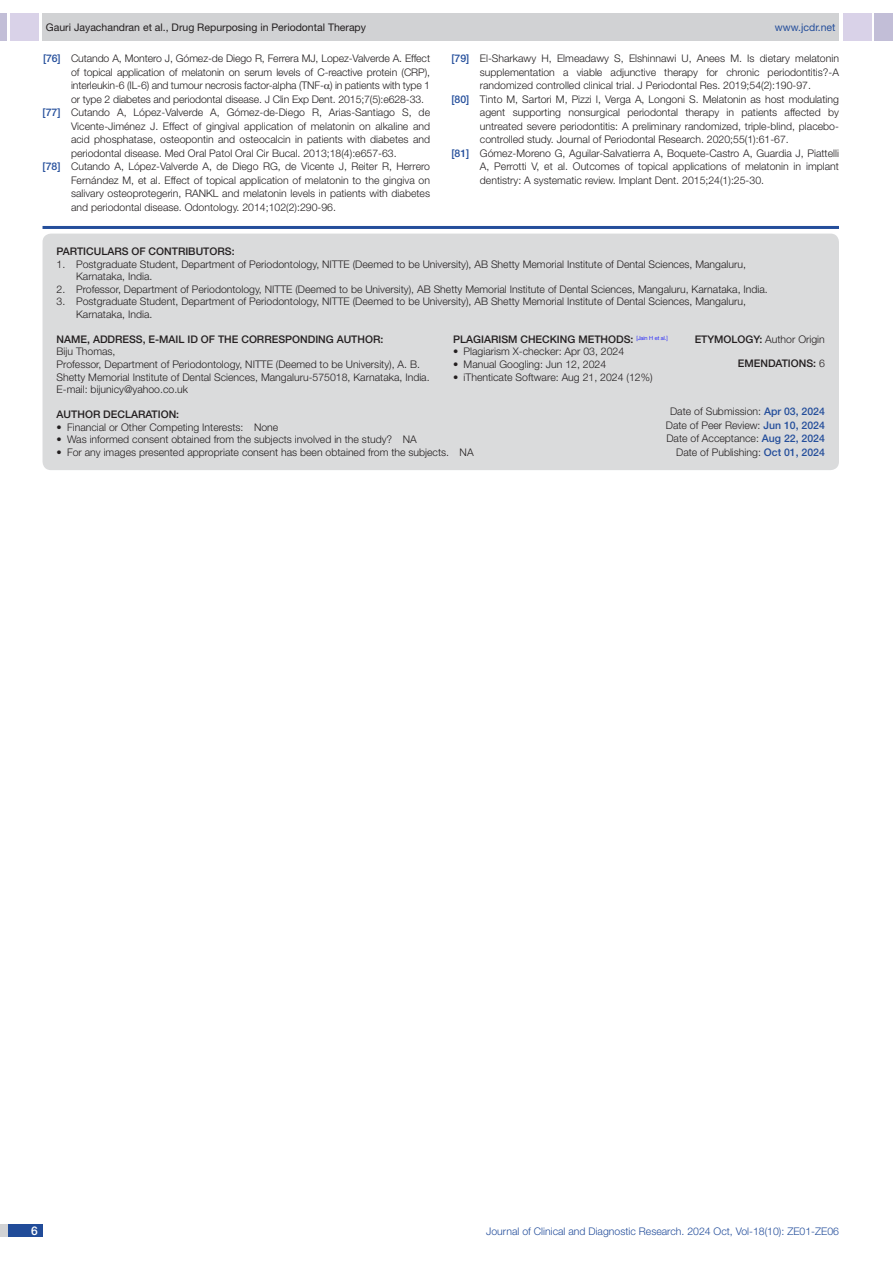
<style>
.page{position:relative;width:893px;height:1263px;background:#fff}
.page>*{position:absolute;margin:0;border:0;box-sizing:border-box;transform-origin:0 0}
.t1{font:500 12px "Helvetica Neue";color:#fff}
.Partic_Contri_Txt{font:300 10.5px/12.6px "Helvetica Neue";color:#231f20}
.Partic_Contri_Head{font:500 10.5px "Helvetica Neue";color:#231f20}
.tb_txt{font:300 10.5px "Helvetica Neue";color:#231f20}
.t2{font:300 10.5px "Helvetica Neue";color:#244e9b}
.t3{font:10.5px "Helvetica Neue";color:#231f20}
.Partic_Contri_Head-2{font:300 10.5px "Helvetica Neue";color:#231f20}
.t4{font:10.5px "Helvetica Neue";color:#244e9b}
.s1{font-weight:500;color:#244e9b}
.s2{font-weight:500}
.s3{font-weight:300}
</style>
<div class="page">
<div style="left:0;top:13px;width:7px;height:28px;background:#c2bed7"></div>
<div style="left:10px;top:13px;width:29px;height:28px;background:#d9d2e8"></div>
<div style="left:43px;top:13px;width:796px;height:28px;background:#d1d2d4"></div>
<div style="left:875px;top:13px;width:18px;height:28px;background:#c2bed7"></div>
<div style="left:843px;top:13px;width:29px;height:28px;background:#d9d2e8"></div>
<div style="left:0;top:1224px;width:43px;height:13px;background:#d1d2d4"></div>
<div style="left:8px;top:1224px;width:35px;height:13px;background:#214c99"></div>
<hr style="left:43px;top:226px;width:796px;height:3px;background:#244e9b">
<div style="left:43px;top:234px;width:796px;height:236px;background:#dadbdc;border-radius:9px"></div>
<p class="t3" style="left:46px;top:21px;width:322px">Gauri Jayachandran et al., Drug Repurposing in Periodontal Therapy</p>
<p class="t4" style="left:775px;top:21px;width:62px">www.jcdr.net</p>
<p class="Partic_Contri_Txt" style="left:43px;top:52px;width:389px"><span class="s1">[76]</span> Cutando A, Montero J, Gómez-de Diego R, Ferrera MJ, Lopez-Valverde A. Effect</p>
<p class="Partic_Contri_Txt" style="left:71px;top:66px;width:361px">of topical application of melatonin on serum levels of C-reactive protein (CRP),</p>
<p class="Partic_Contri_Txt" style="left:71px;top:79px;width:361px">interleukin-6 (IL-6) and tumour necrosis factor-alpha (TNF- ) in patients with type 1</p>
<p class="Partic_Contri_Txt" style="left:71px;top:93px;width:355px">or type 2 diabetes and periodontal disease. J Clin Exp Dent. 2015;7(5):e628-33.</p>
<p class="Partic_Contri_Txt" style="left:43px;top:106px;width:389px"><span class="s1">[77]</span> Cutando A, López-Valverde A, Gómez-de-Diego R, Arias-Santiago S, de</p>
<p class="Partic_Contri_Txt" style="left:71px;top:120px;width:361px">Vicente-Jiménez J. Effect of gingival application of melatonin on alkaline and</p>
<p class="Partic_Contri_Txt" style="left:71px;top:133px;width:361px">acid phosphatase, osteopontin and osteocalcin in patients with diabetes and</p>
<p class="Partic_Contri_Txt" style="left:71px;top:147px;width:327px">periodontal disease. Med Oral Patol Oral Cir Bucal. 2013;18(4):e657-63.</p>
<p class="Partic_Contri_Txt" style="left:43px;top:160px;width:389px"><span class="s1">[78]</span> Cutando A, López-Valverde A, de Diego RG, de Vicente J, Reiter R, Herrero</p>
<p class="Partic_Contri_Txt" style="left:71px;top:174px;width:361px">Fernández M, et al. Effect of topical application of melatonin to the gingiva on</p>
<p class="Partic_Contri_Txt" style="left:71px;top:187px;width:361px">salivary osteoprotegerin, RANKL and melatonin levels in patients with diabetes</p>
<p class="Partic_Contri_Txt" style="left:71px;top:201px;width:266px">and periodontal disease. Odontology. 2014;102(2):290-96.</p>
<p class="Partic_Contri_Txt" style="left:451px;top:52px;width:389px"><span class="s1">[79]</span> El-Sharkawy H, Elmeadawy S, Elshinnawi U, Anees M. Is dietary melatonin</p>
<p class="Partic_Contri_Txt" style="left:480px;top:66px;width:361px">supplementation a viable adjunctive therapy for chronic periodontitis?-A</p>
<p class="Partic_Contri_Txt" style="left:480px;top:79px;width:333px">randomized controlled clinical trial. J Periodontal Res. 2019;54(2):190-97.</p>
<p class="Partic_Contri_Txt" style="left:451px;top:93px;width:389px"><span class="s1">[80]</span> Tinto M, Sartori M, Pizzi I, Verga A, Longoni S. Melatonin as host modulating</p>
<p class="Partic_Contri_Txt" style="left:480px;top:106px;width:361px">agent supporting nonsurgical periodontal therapy in patients affected by</p>
<p class="Partic_Contri_Txt" style="left:480px;top:120px;width:361px">untreated severe periodontitis: A preliminary randomized, triple-blind, placebo-</p>
<p class="Partic_Contri_Txt" style="left:480px;top:133px;width:310px">controlled study. Journal of Periodontal Research. 2020;55(1):61-67.</p>
<p class="Partic_Contri_Txt" style="left:451px;top:147px;width:389px"><span class="s1">[81]</span> Gómez-Moreno G, Aguilar-Salvatierra A, Boquete-Castro A, Guardia J, Piattelli</p>
<p class="Partic_Contri_Txt" style="left:480px;top:160px;width:361px">A, Perrotti V, et al. Outcomes of topical applications of melatonin in implant</p>
<p class="Partic_Contri_Txt" style="left:480px;top:174px;width:286px">dentistry: A systematic review. Implant Dent. 2015;24(1):25-30.</p>
<p class="Partic_Contri_Head" style="left:57px;top:245px;width:101px">PARTICU LARS OF CON</p>
<p class="Partic_Contri_Head" style="left:172px;top:245px;width:64px">TRI BUTORS:</p>
<p class="Partic_Contri_Txt" style="left:76px;top:257px;width:671px;text-indent:-20px">1. Postgraduate Student, Department of Periodontology, NITTE (Deemed to be University), AB Shetty Memorial Institute of Dental Sciences, Mangaluru,<br>Karnataka, India.</p>
<p class="Partic_Contri_Txt" style="left:57px;top:282px;width:713px">2. Professor, Department of Periodontology, NITTE (Deemed to be University), AB Shetty Memorial Institute of Dental Sciences, Mangaluru, Karnataka, India.</p>
<p class="Partic_Contri_Txt" style="left:76px;top:295px;width:671px;text-indent:-20px">3. Postgraduate Student, Department of Periodontology, NITTE (Deemed to be University), AB Shetty Memorial Institute of Dental Sciences, Mangaluru,<br>Karnataka, India.</p>
<p class="Partic_Contri_Head" style="left:57px;top:333px;width:9px">NAME</p>
<p class="Partic_Contri_Head" style="left:87px;top:333px;width:80px">, ADDRESS, E-MAI</p>
<p class="Partic_Contri_Head" style="left:179px;top:333px;width:72px">L ID OF THE CORRE</p>
<p class="Partic_Contri_Head" style="left:278px;top:333px;width:88px">SPON DING AUTHOR</p>
<p class="Partic_Contri_Head" style="left:380px;top:333px;width:4px">:</p>
<p class="Partic_Contri_Txt" style="left:57px;top:345px;width:60px">Biju Thomas,</p>
<p class="Partic_Contri_Txt" style="left:57px;top:358px;width:375px">Professor, Department of Periodontology, NITTE (Deemed to be University), A. B.<br>Shetty Memorial Institute of Dental Sciences, Mangaluru-575018, Karnataka, India.</p>
<p class="Partic_Contri_Txt" style="left:57px;top:383px;width:133px">E-mail: bijunicy@yahoo.co.uk</p>
<p class="Partic_Contri_Head" style="left:453px;top:333px;width:34px">PLAGIARI</p>
<p class="Partic_Contri_Head" style="left:501px;top:333px;width:28px">SM CHEC</p>
<p class="Partic_Contri_Head" style="left:550px;top:333px;width:120px">KIN G METHO DS: <sup>[Jain</sup> <sup>H</sup> <sup>et</sup> <sup>al.]</sup></p>
<p class="tb_txt" style="left:453px;top:345px;width:173px">• Plagiarism X-checker: Apr 03, 2024</p>
<p class="tb_txt" style="left:453px;top:358px;width:155px">• Manual Googling: Jun 12, 2024</p>
<p class="tb_txt" style="left:453px;top:370px;width:201px">• iThenticate Software: Aug 21, 2024 (12%)</p>
<p class="Partic_Contri_Head-2" style="left:695px;top:333px;width:132px"><span class="s2">ETYMOLOGY:</span> Author Origin</p>
<p class="Partic_Contri_Head" style="left:738px;top:357px;width:88px">EMENDATIONS: <span class="s3">6</span></p>
<p class="Partic_Contri_Head" style="left:57px;top:408px;width:124px">AUTHOR DECLARATION:</p>
<p class="Partic_Contri_Txt" style="left:57px;top:420px;width:223px">• Financial or Other Competing Interests: None</p>
<p class="Partic_Contri_Txt" style="left:57px;top:433px;width:362px">• Was informed consent obtained from the subjects involved in the study? NA</p>
<p class="Partic_Contri_Txt" style="left:57px;top:446px;width:418px">• For any images presented appropriate consent has been obtained from the subjects. NA</p>
<p class="Partic_Contri_Txt" style="left:670px;top:405px;width:156px">Date of Submission: <span class="s1">APR 03, 2024</span></p>
<p class="Partic_Contri_Txt" style="left:666px;top:419px;width:161px">Date of Peer Review: <span class="s1">JUN 10, 2024</span></p>
<p class="Partic_Contri_Txt" style="left:666px;top:432px;width:160px">Date of Acceptance: <span class="s1">AUG 22, 2024</span></p>
<p class="Partic_Contri_Txt" style="left:676px;top:446px;width:150px">Date of Publishing: <span class="s1">OCT 01, 2024</span></p>
<p class="t1" style="left:31px;top:1223px;width:8px">6</p>
<p class="t2" style="left:486px;top:1225px;width:354px">Journal of Clinical and Diagnostic Research. 2024 Oct, Vol-18(10): ZE01-ZE06</p>
</div>
